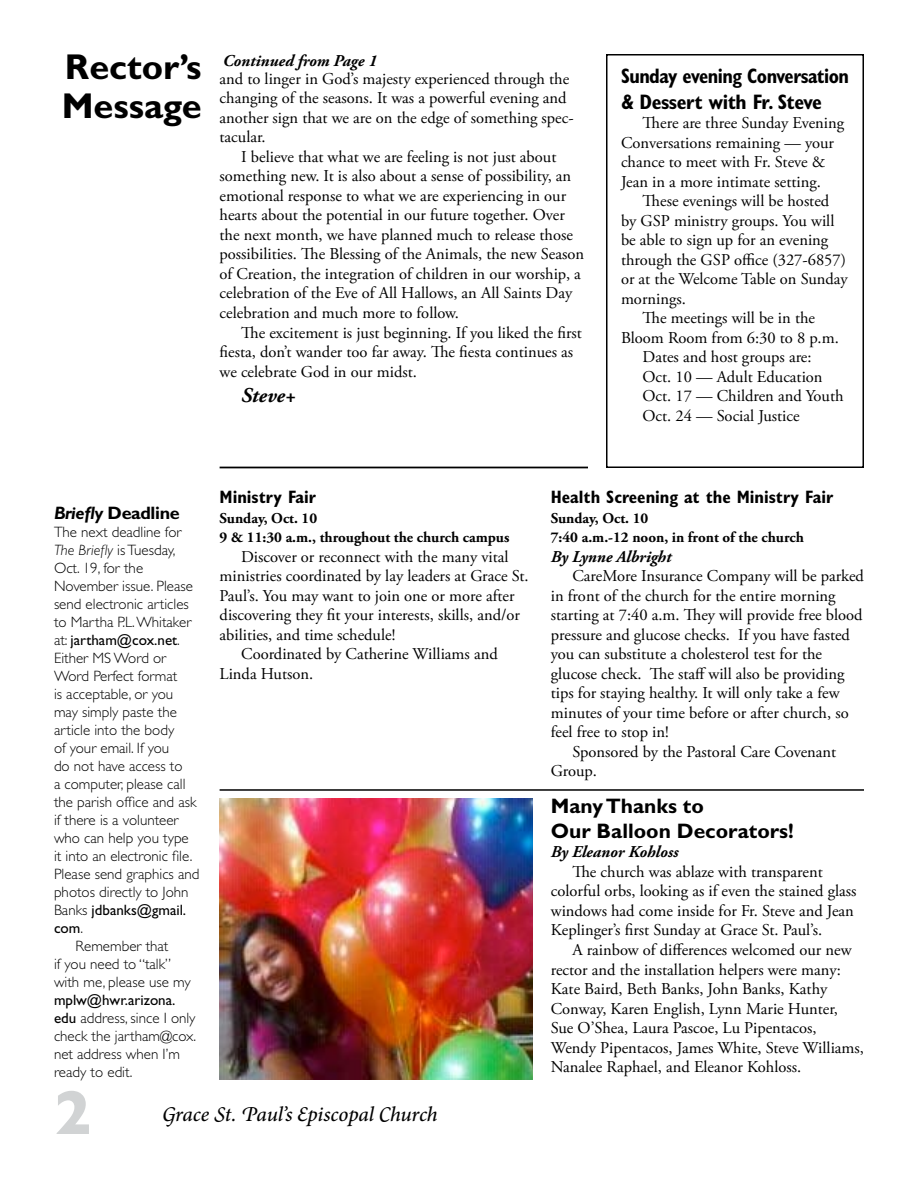
<style>
.page{position:relative;width:918px;height:1188px;background:#fff}
.page>*{position:absolute;margin:0;border:0;box-sizing:border-box;transform-origin:0 0}
.t1{font:700 63px "Gill Sans";color:#d1d3d4}
.t2{font:700 36px/39px "Gill Sans Std";color:#000}
.t3{font:700 condensed 21px/25.2px "Gill Sans Std";letter-spacing:-.025em;color:#000;scale:.94 1}
.t4{font:700 21px/25.2px "Gill Sans Std";color:#000}
.t5{font:italic 500 21px "Minion Pro";letter-spacing:-.01em;color:#000}
.t6{font:italic 700 21px "Adobe Garamond Pro";letter-spacing:-.005em;color:#000}
.t7{font:700 condensed 18px "Gill Sans Std";color:#000}
.t8{font:700 18px "Gill Sans Std";letter-spacing:-.02em;color:#000}
.t9{font:16.5px/19.5px "Adobe Garamond Pro";color:#000}
.t10{font:italic 700 16.5px "Adobe Garamond Pro";color:#000}
.t11{font:300 15px/18px "Gill Sans Std";color:#000}
.t12{font:700 15px/19.5px "Adobe Garamond Pro";color:#000}
.t13{font:15px "Gill Sans Std";color:#000}
.t14{font:italic 300 15px "Gill Sans Std";color:#000}
.s1{font-style:italic}
.s2{font-style:normal}
.s3{font-weight:300}
.s4{font-weight:400}
</style>
<div class="page">
<div style="left:606px;top:54px;width:258px;height:414px;border:2px solid #000"></div>
<hr style="left:220px;top:467px;width:368px;height:1px;background:#000">
<hr style="left:220px;top:789px;width:644px;height:2px;background:#000">
<img style="left:220px;top:798px;width:313px;height:282px">
<h2 class="t2" style="left:62px;top:47px;width:141px">Rector’s<br>Message</h2>
<p class="t10" style="left:223px;top:51px;width:156px">Continued from Page 1</p>
<p class="t9" style="left:220px;top:70px;width:356px">and to linger in God’s majesty experienced through the changing of the seasons. It was a powerful evening and another sign that we are on the edge of something spec&shy;tacular.</p>
<p class="t9" style="left:220px;top:148px;width:366px;text-indent:22px">I believe that what we are feeling is not just about something new. It is also about a sense of possibility, an emotional response to what we are experiencing in our hearts about the potential in our future together. Over the next month, we have planned much to release those possibilities. The Blessing of the Animals, the new Season of Creation, the integration of children in our worship, a celebration of the Eve of All Hallows, an All Saints Day celebration and much more to follow.</p>
<p class="t9" style="left:220px;top:323px;width:364px;text-indent:22px">The excitement is just beginning. If you liked the first fiesta, don’t wander too far away. The fiesta continues as we celebrate God in our midst.</p>
<p class="t6" style="left:241px;top:383px;width:56px">Steve+</p>
<p class="t3" style="left:621px;top:64px;width:244px">Sunday evening Conversation &amp; Dessert with Fr. Steve</p>
<p class="t9" style="left:621px;top:114px;width:225px;text-indent:22px">There are three Sunday Evening<br>Conversations remaining — your chance to meet with Fr. Steve &amp;<br>Jean in a more intimate setting.</p>
<p class="t9" style="left:643px;top:192px;width:188px">These evenings will be hosted</p>
<p class="t9" style="left:621px;top:211px;width:215px">by GSP ministry groups. You will</p>
<p class="t9" style="left:621px;top:231px;width:209px">be able to sign up for an evening</p>
<p class="t9" style="left:621px;top:250px;width:227px">through the GSP office (327-6857)</p>
<p class="t9" style="left:621px;top:270px;width:228px">or at the Welcome Table on Sunday</p>
<p class="t9" style="left:621px;top:289px;width:66px">mornings.</p>
<p class="t9" style="left:643px;top:309px;width:174px">The meetings will be in the</p>
<p class="t9" style="left:621px;top:328px;width:219px">Bloom Room from 6:30 to 8 p.m.</p>
<p class="t9" style="left:643px;top:348px;width:171px">Dates and host groups are:</p>
<p class="t9" style="left:643px;top:367px;width:182px">Oct. 10 — Adult Education</p>
<p class="t9" style="left:643px;top:387px;width:203px">Oct. 17 — Children and Youth</p>
<p class="t9" style="left:643px;top:406px;width:159px">Oct. 24 — Social Justice</p>
<p class="t8" style="left:54px;top:502px;width:127px"><span class="s1">Briefly</span> Deadline</p>
<p class="t11" style="left:54px;top:523px;width:129px">The next deadline for</p>
<p class="t14" style="left:54px;top:541px;width:123px">The Briefly <span class="s2">is Tuesday,</span></p>
<p class="t11" style="left:54px;top:559px;width:91px">Oct. 19, for the</p>
<p class="t11" style="left:54px;top:577px;width:140px">November issue. Please</p>
<p class="t11" style="left:54px;top:595px;width:136px">send electronic articles</p>
<p class="t11" style="left:54px;top:613px;width:139px">to Martha P.L. Whitaker</p>
<p class="t13" style="left:54px;top:631px;width:127px"><span class="s3">at:</span> jartham@cox.net<span class="s3">.</span></p>
<p class="t11" style="left:54px;top:649px;width:114px">Either MS Word or</p>
<p class="t11" style="left:54px;top:667px;width:125px">Word Perfect format</p>
<p class="t11" style="left:54px;top:685px;width:121px">is acceptable, or you</p>
<p class="t11" style="left:54px;top:703px;width:124px">may simply paste the</p>
<p class="t11" style="left:54px;top:721px;width:122px">article into the body</p>
<p class="t11" style="left:54px;top:739px;width:117px">of your email. If you</p>
<p class="t11" style="left:54px;top:757px;width:130px">do not have access to</p>
<p class="t11" style="left:54px;top:775px;width:133px">a computer, please call</p>
<p class="t11" style="left:54px;top:793px;width:144px">the parish office and ask</p>
<p class="t11" style="left:54px;top:811px;width:126px">if there is a volunteer</p>
<p class="t11" style="left:54px;top:829px;width:136px">who can help you type</p>
<p class="t11" style="left:54px;top:847px;width:140px">it into an electronic file.</p>
<p class="t11" style="left:54px;top:865px;width:147px">Please send graphics and</p>
<p class="t11" style="left:54px;top:883px;width:136px">photos directly to John</p>
<p class="t13" style="left:54px;top:901px;width:134px"><span class="s3">Banks</span> jdbanks@gmail.</p>
<p class="t13" style="left:54px;top:919px;width:31px">com<span class="s3">.</span></p>
<p class="t11" style="left:76px;top:937px;width:94px">Remember that</p>
<p class="t11" style="left:54px;top:955px;width:119px">if you need to “talk”</p>
<p class="t11" style="left:54px;top:973px;width:138px">with me, please use my</p>
<p class="t11" style="left:54px;top:991px;width:144px"><span class="s4">mplw@hwr.arizona. edu</span> address, since I only check the jartham@cox. net address when I’m ready to edit.</p>
<p class="t7" style="left:220px;top:487px;width:98px">Ministry Fair</p>
<p class="t12" style="left:220px;top:509px;width:291px">Sunday, Oct. 10<br>9 &amp; 11:30 a.m., throughout the church campus</p>
<p class="t9" style="left:241px;top:547px;width:269px">Discover or reconnect with the many vital</p>
<p class="t9" style="left:220px;top:567px;width:310px">ministries coordinated by lay leaders at Grace St.</p>
<p class="t9" style="left:220px;top:586px;width:297px">Paul’s. You may want to join one or more after</p>
<p class="t9" style="left:220px;top:606px;width:302px">discovering they fit your interests, skills, and/or</p>
<p class="t9" style="left:220px;top:625px;width:177px">abilities, and time schedule!</p>
<p class="t9" style="left:241px;top:645px;width:258px">Coordinated by Catherine Williams and</p>
<p class="t9" style="left:220px;top:664px;width:95px">Linda Hutson.</p>
<p class="t7" style="left:551px;top:487px;width:284px">Health Screening at the Ministry Fair</p>
<p class="t12" style="left:551px;top:509px;width:255px">Sunday, Oct. 10<br>7:40 a.m.-12 noon, in front of the church</p>
<p class="t10" style="left:551px;top:547px;width:122px">By Lynne Albright</p>
<p class="t9" style="left:572px;top:567px;width:293px">CareMore Insurance Company will be parked</p>
<p class="t9" style="left:551px;top:586px;width:286px">in front of the church for the entire morning</p>
<p class="t9" style="left:551px;top:606px;width:313px">starting at 7:40 a.m. They will provide free blood</p>
<p class="t9" style="left:551px;top:625px;width:301px">pressure and glucose checks. If you have fasted</p>
<p class="t9" style="left:551px;top:645px;width:273px">you can substitute a cholesterol test for the</p>
<p class="t9" style="left:551px;top:664px;width:295px">glucose check. The staff will also be providing</p>
<p class="t9" style="left:551px;top:684px;width:290px">tips for staying healthy. It will only take a few</p>
<p class="t9" style="left:551px;top:703px;width:299px">minutes of your time before or after church, so</p>
<p class="t9" style="left:551px;top:723px;width:119px">feel free to stop in!</p>
<p class="t9" style="left:572px;top:742px;width:265px">Sponsored by the Pastoral Care Covenant</p>
<p class="t9" style="left:551px;top:762px;width:48px">Group.</p>
<p class="t4" style="left:551px;top:793px;width:245px">Many Thanks to<br>Our Balloon Decorators!</p>
<p class="t10" style="left:551px;top:843px;width:129px">By Eleanor Kohloss</p>
<p class="t9" style="left:551px;top:863px;width:307px;text-indent:22px">The church was ablaze with transparent colorful orbs, looking as if even the stained glass windows had come inside for Fr. Steve and Jean Keplinger’s first Sunday at Grace St. Paul’s.</p>
<p class="t9" style="left:551px;top:941px;width:315px;text-indent:22px">A rainbow of differences welcomed our new rector and the installation helpers were many:<br>Kate Baird, Beth Banks, John Banks, Kathy Conway, Karen English, Lynn Marie Hunter, Sue O’Shea, Laura Pascoe, Lu Pipentacos, Wendy Pipentacos, James White, Steve Williams, Nanalee Raphael, and Eleanor Kohloss.</p>
<h1 class="t1" style="left:54px;top:1076px;width:39px">2</h1>
<p class="t5" style="left:162px;top:1099px;width:277px">Grace St. Paul’s Episcopal Church</p>
</div>
